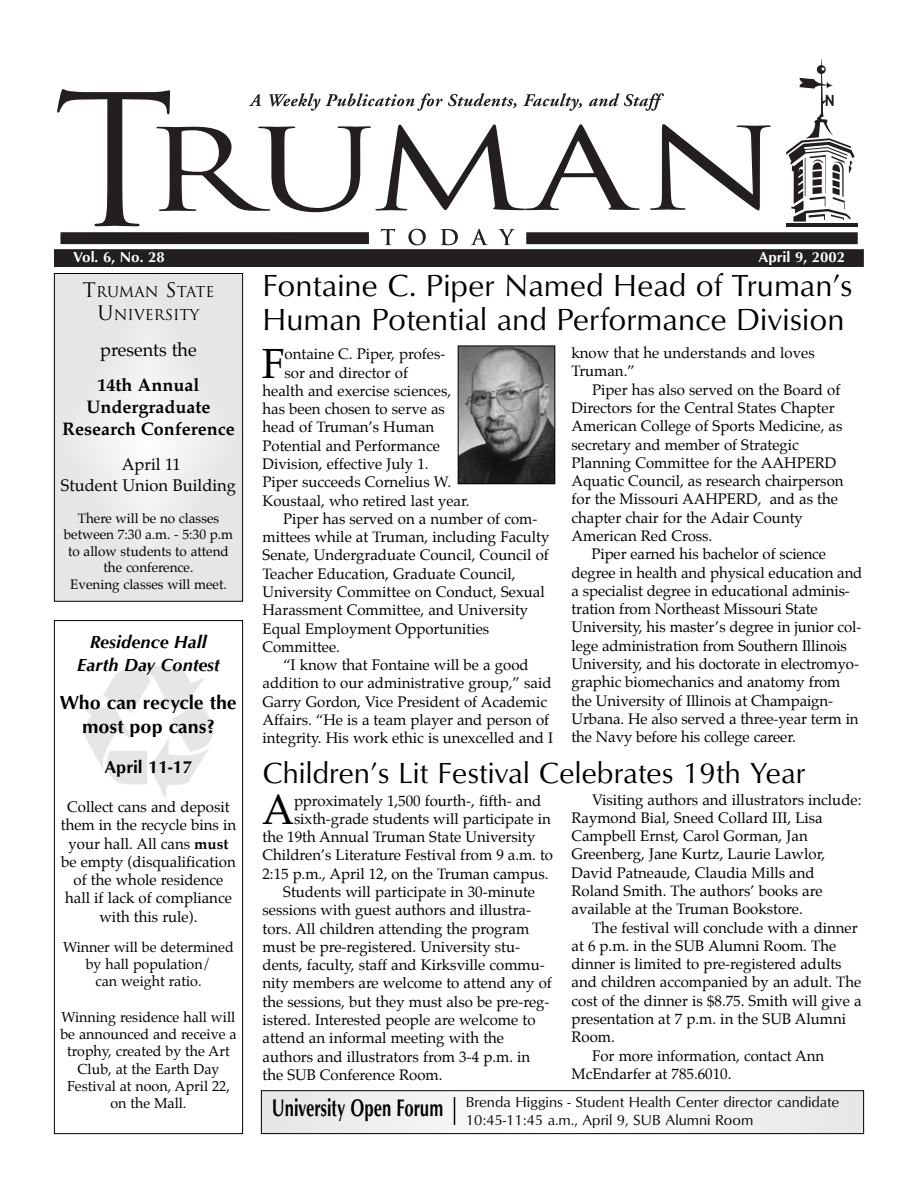
<style>
.page{position:relative;width:918px;height:1188px;background:#fff}
.page>*{position:absolute;margin:0;border:0;box-sizing:border-box;transform-origin:0 0}
.t1{font:41.25px "Palatino";color:#000}
.t2{font:31.5px/34.5px "Optimum Roman DTC";color:#000}
.t3{font:30px "Optimum Roman DTC";color:#000}
.t4{font:24.75px "Optimum Bold DTC";color:#000;scale:.67 1}
.t5{font:19.5px/23.4px "Optimum Bold DTC";color:#000;text-align:center}
.t6{font:700 18px/21.9px "Palatino";color:#000;text-align:center}
.t7{font:18px/22.6px "Optimum Bold Italic DTC";color:#000;text-align:center}
.t8{font:18px "Palatino";color:#000}
.t9{font:18px "Optimum Bold DTC";color:#000}
.t10{font:16.5px/21.3px "Palatino";color:#000;text-align:center}
.t11{font:15px/18.3px "Palatino";color:#000}
.t12{font:15px/18px "Optimum Roman DTC";color:#000}
.t13{font:15px "Optimum Bold DTC";color:#fff}
.t14{font:14.7px/23.4px "Trajan";color:#000;text-align:center}
.t15{font:14.25px/17.4px "Palatino";color:#000;text-align:center}
.t16{font:13.5px/16.5px "Palatino";color:#000;text-align:center}
.s1{font-size:19.5px}
.s2{font-weight:700}
</style>
<div class="page">
<img style="left:80px;top:665px;width:134px;height:133px">
<hr style="left:786px;top:223px;width:71px;height:4px;background:#231f20">
<svg style="left:786px;top:59px;width:69px;height:163px"></svg>
<svg style="left:57px;top:89px;width:714px;height:156px"></svg>
<div style="left:60px;top:232px;width:309px;height:12px;background:#231f20"></div>
<div style="left:54px;top:249px;width:810px;height:18px;background:#231f20"></div>
<div style="left:526px;top:232px;width:332px;height:12px;background:#231f20"></div>
<img style="left:460px;top:348px;width:93px;height:134px">
<div style="left:458px;top:346px;width:97px;height:138px;border:1px solid #000"></div>
<svg style="left:56px;top:275px;width:185px;height:325px"></svg>
<div style="left:54px;top:273px;width:189px;height:329px;border:1px solid #000"></div>
<div style="left:262px;top:1091px;width:601px;height:42px;background:#f2f2f2"></div>
<div style="left:261px;top:1090px;width:603px;height:44px;border:1px solid #000"></div>
<svg style="left:454px;top:1097px;width:1px;height:28px"></svg>
<div style="left:54px;top:620px;width:189px;height:514px;border:1px solid #000"></div>
<p class="t13" style="left:74px;top:251px;width:93px">Vol. 6, No. 28</p>
<p class="t13" style="left:759px;top:251px;width:88px">April 9, 2002</p>
<p class="t14" style="left:83px;top:280px;width:133px"><span class="s1">T</span>RUMAN <span class="s1">S</span>TATE<br><span class="s1">U</span>NIVERSITY</p>
<p class="t8" style="left:100px;top:341px;width:98px">presents the</p>
<p class="t6" style="left:62px;top:375px;width:174px">14th Annual<br>Undergraduate<br>Research Conference</p>
<p class="t10" style="left:61px;top:454px;width:177px">April 11<br>Student Union Building</p>
<p class="t16" style="left:64px;top:511px;width:171px">There will be no classes between 7:30 a.m. - 5:30 p.m to allow students to attend the conference.<br>Evening classes will meet.</p>
<p class="t7" style="left:77px;top:632px;width:144px">Residence Hall<br>Earth Day Contest</p>
<h3 class="t5" style="left:60px;top:693px;width:178px">Who can recycle the most pop cans?</h3>
<p class="t9" style="left:104px;top:760px;width:89px">April 11-17</p>
<p class="t11" style="left:61px;top:799px;width:177px;text-align:center">Collect cans and deposit them in the recycle bins in your hall. All cans <span class="s2">must </span>be empty (disqualification of the whole residence hall if lack of compliance with this rule).</p>
<p class="t15" style="left:63px;top:939px;width:172px">Winner will be determined by hall population/<br>can weight ratio.</p>
<p class="t15" style="left:60px;top:1009px;width:178px">Winning residence hall will be announced and receive a trophy, created by the Art<br>Club, at the Earth Day<br>Festival at noon, April 22, on the Mall.</p>
<h2 class="t2" style="left:263px;top:271px;width:592px">Fontaine C. Piper Named Head of Truman’s<br>Human Potential and Performance Division</h2>
<h1 class="t1" style="left:262px;top:344px;width:24px">F</h1>
<p class="t11" style="left:285px;top:346px;width:162px">ontaine C. Piper, profes-</p>
<p class="t11" style="left:285px;top:364px;width:125px">sor and director of</p>
<p class="t11" style="left:263px;top:383px;width:190px">health and exercise sciences,</p>
<p class="t11" style="left:263px;top:401px;width:184px">has been chosen to serve as</p>
<p class="t11" style="left:263px;top:419px;width:173px">head of Truman’s Human</p>
<p class="t11" style="left:263px;top:437px;width:179px">Potential and Performance</p>
<p class="t11" style="left:263px;top:456px;width:168px">Division, effective July 1.</p>
<p class="t11" style="left:263px;top:474px;width:190px">Piper succeeds Cornelius W.</p>
<p class="t11" style="left:263px;top:492px;width:209px">Koustaal, who retired last year.</p>
<p class="t11" style="left:283px;top:511px;width:256px">Piper has served on a number of com-</p>
<p class="t11" style="left:263px;top:529px;width:288px">mittees while at Truman, including Faculty</p>
<p class="t11" style="left:263px;top:547px;width:288px">Senate, Undergraduate Council, Council of</p>
<p class="t11" style="left:263px;top:565px;width:255px">Teacher Education, Graduate Council,</p>
<p class="t11" style="left:263px;top:584px;width:284px">University Committee on Conduct, Sexual</p>
<p class="t11" style="left:263px;top:602px;width:267px">Harassment Committee, and University</p>
<p class="t11" style="left:263px;top:620px;width:228px">Equal Employment Opportunities</p>
<p class="t11" style="left:263px;top:639px;width:79px">Committee.</p>
<p class="t11" style="left:283px;top:657px;width:247px">“I know that Fontaine will be a good</p>
<p class="t11" style="left:263px;top:675px;width:291px">addition to our administrative group,” said</p>
<p class="t11" style="left:263px;top:693px;width:286px">Garry Gordon, Vice President of Academic</p>
<p class="t11" style="left:263px;top:712px;width:288px">Affairs. “He is a team player and person of</p>
<p class="t11" style="left:263px;top:730px;width:292px">integrity. His work ethic is unexcelled and I</p>
<p class="t11" style="left:572px;top:345px;width:245px">know that he understands and loves<br>Truman.”</p>
<p class="t11" style="left:572px;top:382px;width:274px;text-indent:21px">Piper has also served on the Board of Directors for the Central States Chapter American College of Sports Medicine, as secretary and member of Strategic Planning Committee for the AAHPERD Aquatic Council, as research chairperson for the Missouri AAHPERD, and as the chapter chair for the Adair County American Red Cross.</p>
<p class="t11" style="left:572px;top:546px;width:292px;text-indent:20px">Piper earned his bachelor of science degree in health and physical education and a specialist degree in educational adminis&shy;tration from Northeast Missouri State University, his master’s degree in junior col&shy;lege administration from Southern Illinois University, and his doctorate in electromyo&shy;graphic biomechanics and anatomy from the University of Illinois at Champaign-Urbana. He also served a three-year term in the Navy before his college career.</p>
<h3 class="t3" style="left:263px;top:762px;width:545px">Children’s Lit Festival Celebrates 19th Year</h3>
<h1 class="t1" style="left:262px;top:790px;width:34px">A</h1>
<p class="t11" style="left:294px;top:792px;width:249px">pproximately 1,500 fourth-, fifth- and</p>
<p class="t11" style="left:294px;top:811px;width:258px">sixth-grade students will participate in</p>
<p class="t11" style="left:263px;top:829px;width:274px">the 19th Annual Truman State University</p>
<p class="t11" style="left:263px;top:847px;width:292px">Children’s Literature Festival from 9 a.m. to</p>
<p class="t11" style="left:263px;top:865px;width:288px">2:15 p.m., April 12, on the Truman campus.</p>
<p class="t11" style="left:283px;top:884px;width:253px">Students will participate in 30-minute</p>
<p class="t11" style="left:263px;top:902px;width:270px">sessions with guest authors and illustra-</p>
<p class="t11" style="left:263px;top:920px;width:268px">tors. All children attending the program</p>
<p class="t11" style="left:263px;top:939px;width:259px">must be pre-registered. University stu-</p>
<p class="t11" style="left:263px;top:957px;width:284px">dents, faculty, staff and Kirksville commu-</p>
<p class="t11" style="left:263px;top:975px;width:291px">nity members are welcome to attend any of</p>
<p class="t11" style="left:263px;top:993px;width:289px">the sessions, but they must also be pre-reg-</p>
<p class="t11" style="left:263px;top:1012px;width:275px">istered. Interested people are welcome to</p>
<p class="t11" style="left:263px;top:1030px;width:243px">attend an informal meeting with the</p>
<p class="t11" style="left:263px;top:1048px;width:269px">authors and illustrators from 3-4 p.m. in</p>
<p class="t11" style="left:263px;top:1067px;width:182px">the SUB Conference Room.</p>
<p class="t11" style="left:572px;top:791px;width:291px;text-indent:21px">Visiting authors and illustrators include:<br>Raymond Bial, Sneed Collard III, Lisa Campbell Ernst, Carol Gorman, Jan Greenberg, Jane Kurtz, Laurie Lawlor, David Patneaude, Claudia Mills and Roland Smith. The authors’ books are available at the Truman Bookstore.</p>
<p class="t11" style="left:592px;top:919px;width:267px">The festival will conclude with a dinner</p>
<p class="t11" style="left:572px;top:938px;width:266px">at 6 p.m. in the SUB Alumni Room. The</p>
<p class="t11" style="left:572px;top:956px;width:272px">dinner is limited to pre-registered adults</p>
<p class="t11" style="left:572px;top:974px;width:291px">and children accompanied by an adult. The</p>
<p class="t11" style="left:572px;top:992px;width:292px">cost of the dinner is $8.75. Smith will give a</p>
<p class="t11" style="left:572px;top:1011px;width:276px">presentation at 7 p.m. in the SUB Alumni</p>
<p class="t11" style="left:572px;top:1029px;width:45px">Room.</p>
<p class="t11" style="left:592px;top:1047px;width:234px">For more information, contact Ann</p>
<p class="t11" style="left:572px;top:1066px;width:162px">McEndarfer at 785.6010.</p>
<h3 class="t4" style="left:272px;top:1098px;width:257px">University Open Forum</h3>
<p class="t12" style="left:466px;top:1094px;width:375px">Brenda Higgins - Student Health Center director candidate<br>10:45-11:45 a.m., April 9, SUB Alumni Room</p>
</div>
